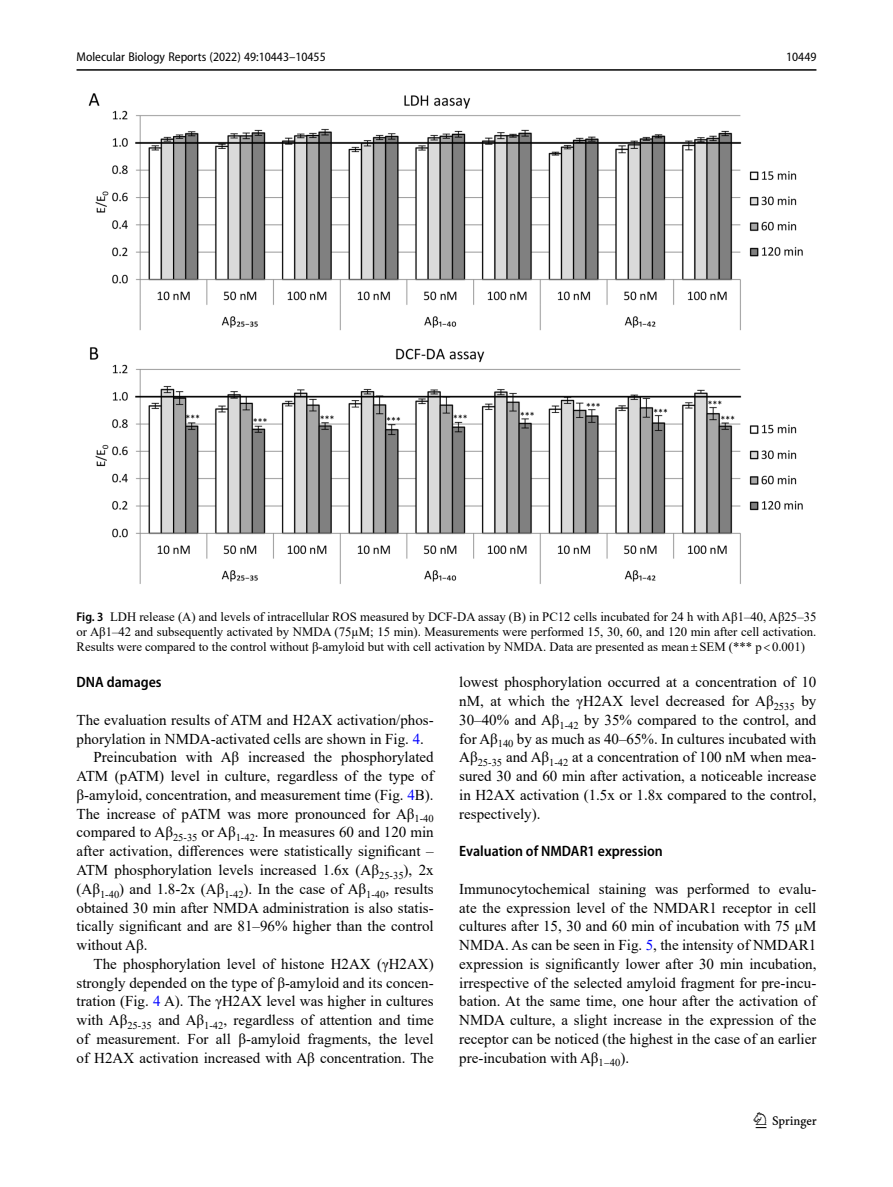
<style>
.page{position:relative;width:893px;height:1187px;background:#fff}
.page>*{position:absolute;margin:0;border:0;box-sizing:border-box;transform-origin:0 0}
.t1{font:22.5px "Springnew";color:#000}
.Body_Text_Indent{font:15px/18.8px "Times New Roman";color:#000;text-align:justify}
.Body_Text{font:15px/18.8px "Times New Roman";color:#000;text-align:justify}
.Head_3{font:600 semi-condensed 15px "Myriad Pro";color:#000}
.Figure_Caption{font:12.75px/15px "Times New Roman";color:#000;text-align:justify}
.t2{font:semi-condensed 12.75px "Myriad Pro";color:#000}
.s1{font-family:"Myriad Pro";font-weight:600;font-stretch:semi-condensed}
.s2{font-family:"Minion Pro"}
.s3{font-family:"Times New Roman PSMT2"}
.s4{font-family:"Times New Roman PSMT2";color:#00f}
</style>
<div class="page">
<hr style="left:77px;top:69px;width:739px;height:2px;background:#000">
<img style="left:88px;top:93px;width:715px;height:491px">
<p class="t2" style="left:77px;top:49px;width:251px">Molecular Biology Reports (2022) 49:10443–10455</p>
<p class="t2" style="left:786px;top:49px;width:32px">10449</p>
<p class="Figure_Caption" style="left:77px;top:609px;width:741px"><span class="s1">Fig. 3</span> LDH release (A) and levels of intracellular ROS measured by DCF-DA assay (B) in PC12 cells incubated for 24 h with Aβ1–40, Aβ25–35 or Aβ1–42 and subsequently activated by NMDA (75µM; 15 min). Measurements were performed 15, 30, 60, and 120 min after cell activation.<br>Results were compared to the control without β-amyloid but with cell activation by NMDA. Data are presented as mean<span class="s2">±</span><span class="s3">SEM (*** p</span><span class="s2">&lt;</span><span class="s3">0.001)</span></p>
<p class="Head_3" style="left:77px;top:674px;width:87px">DNA damages</p>
<p class="Body_Text" style="left:77px;top:710px;width:359px">The evaluation results of ATM and H2AX activation/phos&shy;phorylation in NMDA-activated cells are shown in Fig. <span class="s4">4</span><span class="s3">.</span></p>
<p class="Body_Text_Indent" style="left:77px;top:747px;width:359px;text-indent:17px">Preincubation with Aβ increased the phosphorylated ATM (pATM) level in culture, regardless of the type of β-amyloid, concentration, and measurement time (Fig. <span class="s4">4</span><span class="s3">B).<br></span>The increase of pATM was more pronounced for Aβ<sub>1-40 </sub>compared to Aβ<sub>25-35</sub> or Aβ<sub>1-42</sub><span class="s3">. In measures 60 and 120 min </span>after activation, differences were statistically significant – ATM phosphorylation levels increased 1.6x (Aβ<sub>25-35</sub><span class="s3">), 2x </span>(Aβ<sub>1-40</sub>) and 1.8-2x (Aβ<sub>1-42</sub>). In the case of Aβ<sub>1-40</sub><span class="s3">, results </span>obtained 30 min after NMDA administration is also statis&shy;tically significant and are 81–96% higher than the control without Aβ.</p>
<p class="Body_Text_Indent" style="left:77px;top:953px;width:359px;text-indent:17px">The phosphorylation level of histone H2AX (γH2AX) strongly depended on the type of β-amyloid and its concen&shy;tration (Fig. <span class="s4">4</span> A). The γH2AX level was higher in cultures with Aβ<sub>25-35</sub> and Aβ<sub>1-42</sub><span class="s3">, regardless of attention and time </span>of measurement. For all β-amyloid fragments, the level of H2AX activation increased with Aβ concentration. The</p>
<p class="Body_Text_Indent" style="left:459px;top:672px;width:359px"><span class="s3">lowest phosphorylation occurred at a concentration of 10 </span>nM, at which the γH2AX level decreased for Aβ<sub>2535</sub> <span class="s3">by </span>30–40% and Aβ<sub>1-42</sub> <span class="s3">by 35% compared to the control, and </span>for Aβ<sub>140</sub> <span class="s3">by as much as 40–65%. In cultures incubated with </span>Aβ<sub>25-35</sub> and Aβ<sub>1-42</sub> <span class="s3">at a concentration of 100 nM when mea&shy;</span>sured 30 and 60 min after activation, a noticeable increase in H2AX activation (1.5x or 1.8x compared to the control, respectively).</p>
<p class="Head_3" style="left:459px;top:842px;width:205px">Evaluation of NMDAR1 expression</p>
<p class="Body_Text" style="left:459px;top:878px;width:359px">Immunocytochemical staining was performed to evalu&shy;ate the expression level of the NMDAR1 receptor in cell <span class="s3">cultures after 15, 30 and 60 min of incubation with 75 µM </span>NMDA. As can be seen in Fig. <span class="s4">5</span>, the intensity of NMDAR1 expression is significantly lower after 30 min incubation, irrespective of the selected amyloid fragment for pre-incu&shy;bation. At the same time, one hour after the activation of NMDA culture, a slight increase in the expression of the <span class="s3">receptor can be noticed (the highest in the case of an earlier </span>pre-incubation with Aβ<sub>1</sub><sub>−</sub><sub>40</sub><span class="s3">).</span></p>
<h1 class="t1" style="left:756px;top:1107px;width:63px">1 3</h1>
</div>
